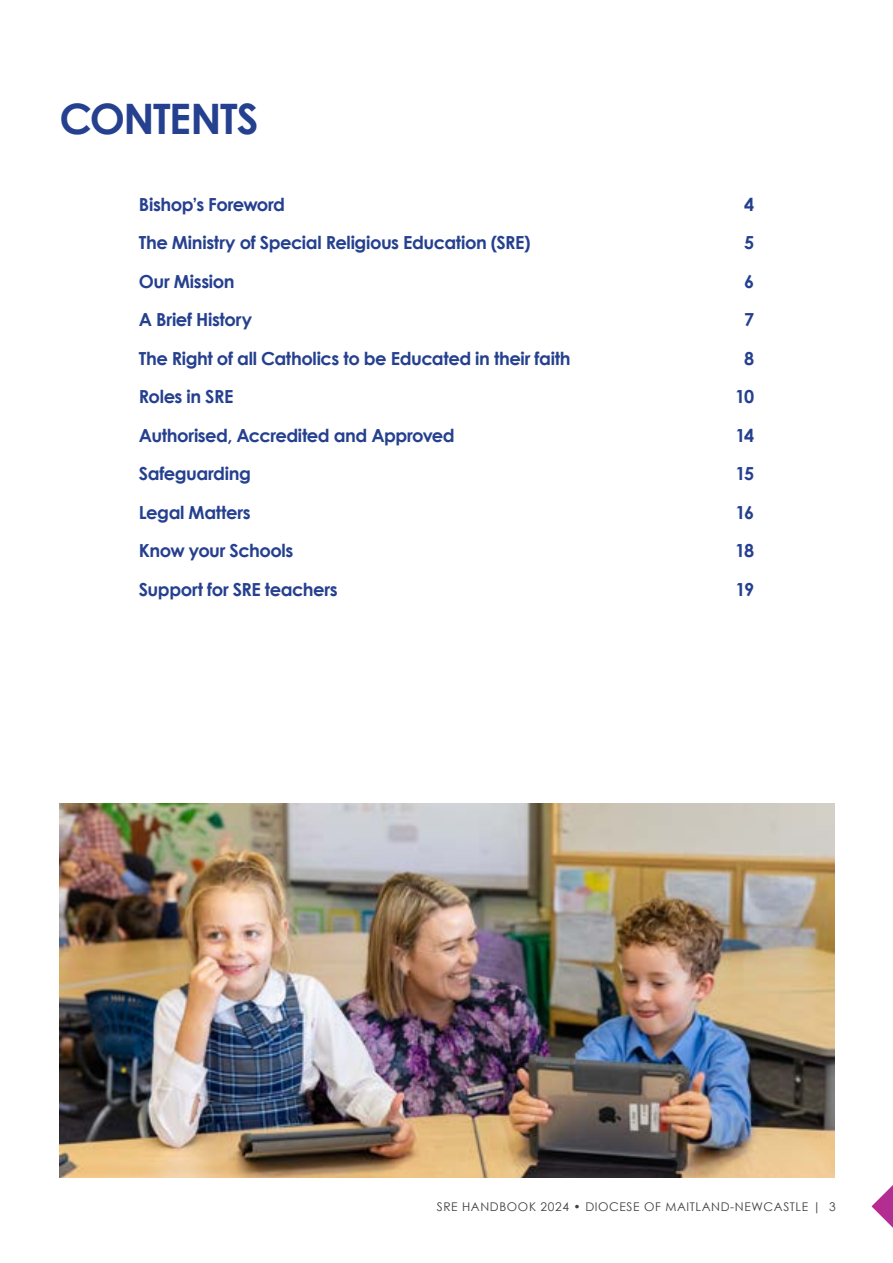
<style>
.page{position:relative;width:893px;height:1263px;background:#fff}
.page>*{position:absolute;margin:0;border:0;box-sizing:border-box;transform-origin:0 0}
.t1{font:700 42px "Century Gothic";letter-spacing:-.035em;color:#25408f}
.t2{font:700 18px "Century Gothic";letter-spacing:-.025em;color:#25408f}
.t3{font:12px "Century Gothic";letter-spacing:.05em;color:#414042}
</style>
<div class="page">
<svg style="left:871px;top:1185px;width:22px;height:43px"></svg>
<img style="left:60px;top:804px;width:775px;height:374px">
<h1 class="t1" style="left:60px;top:86px;width:201px">CONTENTS</h1>
<p class="t2" style="left:139px;top:191px;width:148px">Bishop’s Foreword</p>
<p class="t2" style="left:744px;top:191px;width:12px">4</p>
<p class="t2" style="left:139px;top:229px;width:393px">The Ministry of Special Religious Education (SRE)</p>
<p class="t2" style="left:744px;top:229px;width:12px">5</p>
<p class="t2" style="left:139px;top:268px;width:97px">Our Mission</p>
<p class="t2" style="left:744px;top:268px;width:12px">6</p>
<p class="t2" style="left:139px;top:306px;width:115px">A Brief History</p>
<p class="t2" style="left:744px;top:306px;width:12px">7</p>
<p class="t2" style="left:139px;top:345px;width:433px">The Right of all Catholics to be Educated in their faith</p>
<p class="t2" style="left:744px;top:345px;width:12px">8</p>
<p class="t2" style="left:139px;top:383px;width:96px">Roles in SRE</p>
<p class="t2" style="left:735px;top:383px;width:21px">10</p>
<p class="t2" style="left:139px;top:422px;width:317px">Authorised, Accredited and Approved</p>
<p class="t2" style="left:735px;top:422px;width:20px">14</p>
<p class="t2" style="left:139px;top:460px;width:114px">Safeguarding</p>
<p class="t2" style="left:735px;top:460px;width:20px">15</p>
<p class="t2" style="left:139px;top:499px;width:113px">Legal Matters</p>
<p class="t2" style="left:735px;top:499px;width:20px">16</p>
<p class="t2" style="left:139px;top:537px;width:156px">Know your Schools</p>
<p class="t2" style="left:735px;top:537px;width:20px">18</p>
<p class="t2" style="left:139px;top:576px;width:200px">Support for SRE teachers</p>
<p class="t2" style="left:736px;top:576px;width:20px">19</p>
<p class="t3" style="left:437px;top:1198px;width:401px">SRE HANDBOOK 2024 • DIOCESE OF MAITLAND-NEWCASTLE | 3</p>
</div>
